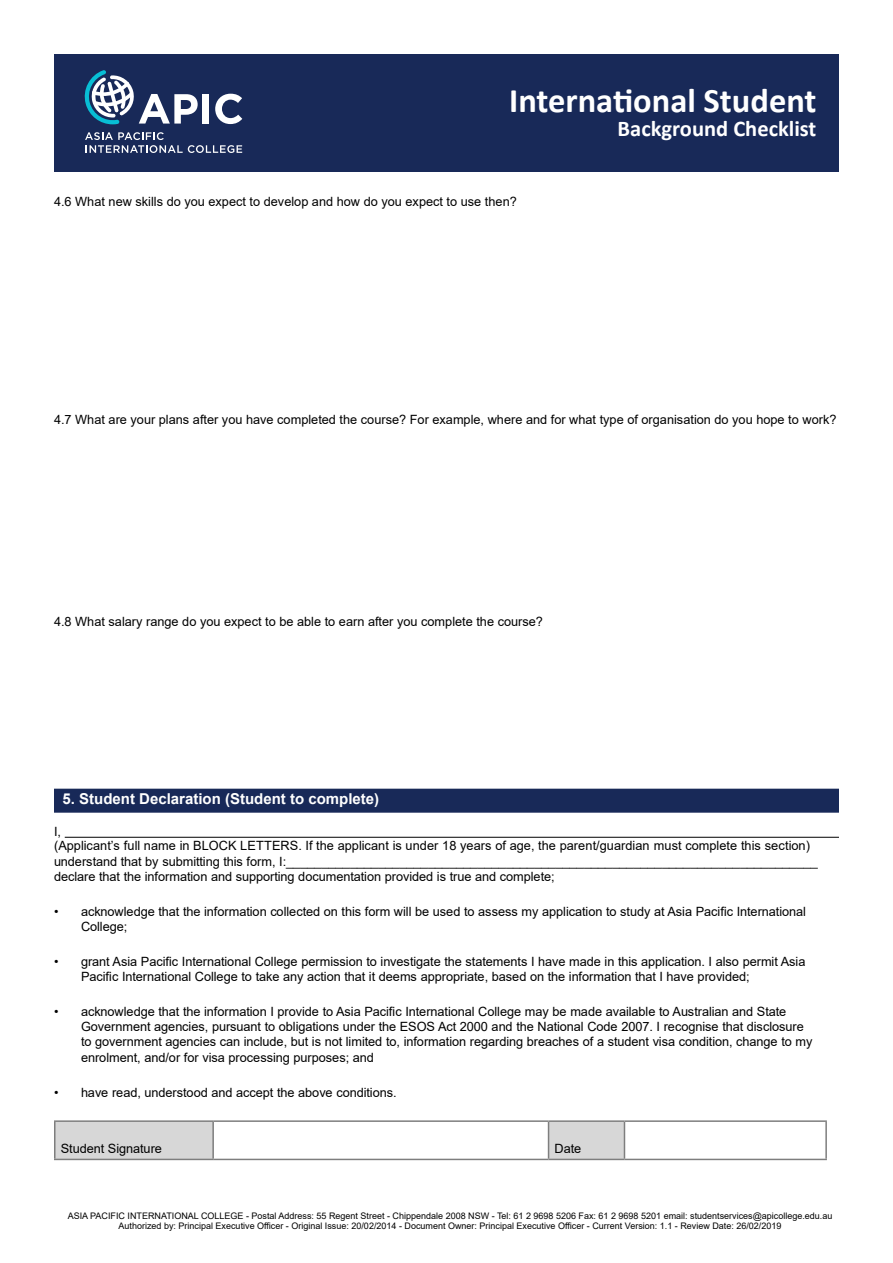
<style>
.page{position:relative;width:893px;height:1263px;background:#fff}
.page>*{position:absolute;margin:0;border:0;box-sizing:border-box;transform-origin:0 0}
.t1{font:700 34.5px "Calibri";color:#fff}
.t2{font:700 22.5px "Calibri";color:#fff}
.t3{font:700 15px "Arial";color:#fff}
.t4{font:12.75px/15.3px "Arial";letter-spacing:-.005em;color:#000}
.t5{font:9px/10.4px "Arial";color:#000;text-align:center}
</style>
<div class="page">
<div style="left:54px;top:54px;width:785px;height:118px;background:#182958"></div>
<div style="left:203px;top:94px;width:6px;height:30px;background:#fff"></div>
<svg style="left:215px;top:94px;width:27px;height:30px"></svg>
<svg style="left:84px;top:70px;width:114px;height:54px"></svg>
<svg style="left:85px;top:132px;width:157px;height:21px"></svg>
<div style="left:54px;top:789px;width:785px;height:24px;background:#182958"></div>
<hr style="left:65px;top:837px;width:774px;height:1px;background:#000">
<svg style="left:56px;top:1122px;width:568px;height:37px"></svg>
<hr style="left:54px;top:1120px;width:159px;height:2px;background:#7e7e7e">
<hr style="left:213px;top:1120px;width:336px;height:2px;background:#7e7e7e">
<hr style="left:549px;top:1120px;width:75px;height:2px;background:#7e7e7e">
<hr style="left:624px;top:1120px;width:203px;height:2px;background:#7e7e7e">
<hr style="left:54px;top:1159px;width:159px;height:1px;background:#7e7e7e">
<hr style="left:213px;top:1159px;width:336px;height:1px;background:#7e7e7e">
<hr style="left:549px;top:1159px;width:75px;height:1px;background:#7e7e7e">
<hr style="left:624px;top:1159px;width:203px;height:1px;background:#7e7e7e">
<hr style="left:54px;top:1122px;width:2px;height:37px;background:#7e7e7e">
<hr style="left:212px;top:1122px;width:2px;height:37px;background:#7e7e7e">
<hr style="left:548px;top:1122px;width:1px;height:37px;background:#7e7e7e">
<hr style="left:624px;top:1122px;width:1px;height:37px;background:#7e7e7e">
<hr style="left:825px;top:1122px;width:2px;height:37px;background:#7e7e7e">
<h1 class="t1" style="left:509px;top:76px;width:309px">International Student</h1>
<h2 class="t2" style="left:618px;top:112px;width:200px">Background Checklist</h2>
<p class="t4" style="left:54px;top:194px;width:464px">4.6 What new skills do you expect to develop and how do you expect to use then?</p>
<p class="t4" style="left:54px;top:412px;width:784px">4.7 What are your plans after you have completed the course? For example, where and for what type of organisation do you hope to work?</p>
<p class="t4" style="left:54px;top:613px;width:491px">4.8 What salary range do you expect to be able to earn after you complete the course?</p>
<p class="t3" style="left:63px;top:788px;width:318px">5. Student Declaration (Student to complete)</p>
<p class="t4" style="left:54px;top:824px;width:765px">I,<br>(Applicant’s full name in BLOCK LETTERS. If the applicant is under 18 years of age, the parent/guardian must complete this section) understand that by submitting this form, I:___________________________________________________________________________ declare that the information and supporting documentation provided is true and complete;</p>
<p class="t4" style="left:81px;top:903px;width:726px;text-indent:-27px">• acknowledge that the information collected on this form will be used to assess my application to study at Asia Pacific International<br>College;</p>
<p class="t4" style="left:81px;top:953px;width:726px;text-indent:-27px">• grant Asia Pacific International College permission to investigate the statements I have made in this application. I also permit Asia<br>Pacific International College to take any action that it deems appropriate, based on the information that I have provided;</p>
<p class="t4" style="left:81px;top:1003px;width:733px;text-indent:-27px">• acknowledge that the information I provide to Asia Pacific International College may be made available to Australian and State Government agencies, pursuant to obligations under the ESOS Act 2000 and the National Code 2007. I recognise that disclosure to government agencies can include, but is not limited to, information regarding breaches of a student visa condition, change to my enrolment, and/or for visa processing purposes; and</p>
<p class="t4" style="left:54px;top:1085px;width:344px">• have read, understood and accept the above conditions.</p>
<p class="t4" style="left:61px;top:1141px;width:103px">Student Signature</p>
<p class="t4" style="left:555px;top:1141px;width:28px">Date</p>
<p class="t5" style="left:68px;top:1210px;width:766px">ASIA PACIFIC INTERNATIONAL COLLEGE - Postal Address: 55 Regent Street - Chippendale 2008 NSW - Tel: 61 2 9698 5206 Fax: 61 2 9698 5201 email: studentservices@apicollege.edu.au<br>Authorized by: Principal Executive Officer - Original Issue: 20/02/2014 - Document Owner: Principal Executive Officer - Current Version: 1.1 - Review Date: 26/02/2019</p>
</div>
